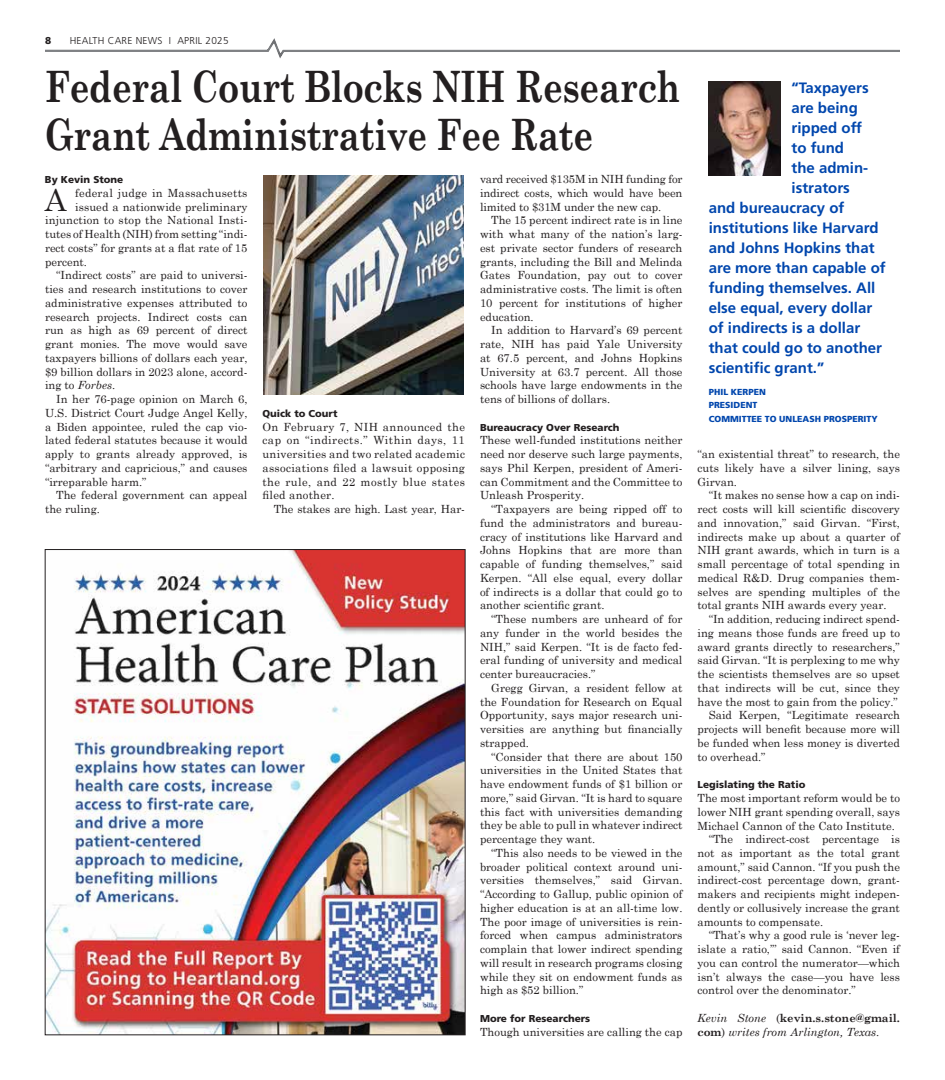
<style>
.page{position:relative;width:945px;height:1080px;background:#fff}
.page>*{position:absolute;margin:0;border:0;box-sizing:border-box;transform-origin:0 0}
.t1{font:700 43.38px/47.5px "Century Schoolbook";letter-spacing:-.01em;color:#231f20;scale:.8 1}
.t2{font:30.25px "Century Schoolbook";color:#231f20}
.t3{font:700 15px "Frutiger LT Std";color:#0046ad}
.t4{font:11.25px/13.8px "Century Schoolbook";color:#231f20;text-align:justify}
.t5{font:italic 11.25px/13.8px "Century Schoolbook";color:#231f20}
.t6{font:11.25px "Century Schoolbook";letter-spacing:.02em;color:#231f20}
.t7{font:900 10px "Frutiger LT Std";color:#231f20}
.t8{font:300 10px "Frutiger LT Std";letter-spacing:.025em;color:#231f20}
.t9{font:900 8.75px/13.8px "Frutiger LT Std";color:#0046ad}
.s1{font-style:italic}
.s2{font-style:normal}
.s3{font-weight:700;font-style:normal}
</style>
<div class="page">
<div style="left:44px;top:37px;width:858px;height:24px;background:#231f20;opacity:.5"></div>
<img style="left:47px;top:551px;width:416px;height:482px">
<img style="left:709px;top:81px;width:71px;height:95px">
<img style="left:263px;top:176px;width:200px;height:218px">
<p class="t7" style="left:45px;top:35px;width:8px">8</p>
<p class="t8" style="left:70px;top:35px;width:160px">HEALTH CARE NEWS I APRIL 2025</p>
<h1 class="t1" style="left:45px;top:63px;width:796px">Federal Court Blocks NIH Research<br>Grant Administrative Fee Rate</h1>
<p class="t7" style="left:45px;top:174px;width:80px">By Kevin Stone</p>
<h2 class="t2" style="left:45px;top:181px;width:23px">A</h2>
<p class="t6" style="left:75px;top:186px;width:174px">federal judge in Massachusetts</p>
<p class="t4" style="left:75px;top:199px;width:174px">issued a nationwide preliminary</p>
<p class="t4" style="left:45px;top:213px;width:204px">injunction to stop the National Insti-</p>
<p class="t4" style="left:45px;top:227px;width:204px">tutes of Health (NIH) from setting “indi-</p>
<p class="t4" style="left:45px;top:241px;width:204px">rect costs” for grants at a flat rate of 15</p>
<p class="t4" style="left:45px;top:254px;width:44px">percent.</p>
<p class="t4" style="left:56px;top:268px;width:193px">“Indirect costs” are paid to universi-</p>
<p class="t4" style="left:45px;top:282px;width:204px">ties and research institutions to cover</p>
<p class="t4" style="left:45px;top:296px;width:204px">administrative expenses attributed to</p>
<p class="t4" style="left:45px;top:309px;width:204px">research projects. Indirect costs can</p>
<p class="t4" style="left:45px;top:323px;width:204px">run as high as 69 percent of direct</p>
<p class="t4" style="left:45px;top:337px;width:204px">grant monies. The move would save</p>
<p class="t4" style="left:45px;top:351px;width:204px">taxpayers billions of dollars each year,</p>
<p class="t4" style="left:45px;top:364px;width:204px">$9 billion dollars in 2023 alone, accord-</p>
<p class="t4" style="left:45px;top:378px;width:72px">ing to <span class="s1">Forbes</span>.</p>
<p class="t4" style="left:56px;top:392px;width:193px">In her 76-page opinion on March 6,</p>
<p class="t4" style="left:45px;top:406px;width:204px">U.S. District Court Judge Angel Kelly,</p>
<p class="t4" style="left:45px;top:419px;width:204px">a Biden appointee, ruled the cap vio-</p>
<p class="t4" style="left:45px;top:433px;width:204px">lated federal statutes because it would</p>
<p class="t4" style="left:45px;top:447px;width:204px">apply to grants already approved, is</p>
<p class="t4" style="left:45px;top:461px;width:204px">“arbitrary and capricious,” and causes</p>
<p class="t4" style="left:45px;top:474px;width:103px">“irreparable harm.”</p>
<p class="t4" style="left:56px;top:488px;width:193px">The federal government can appeal</p>
<p class="t4" style="left:45px;top:502px;width:57px">the ruling.</p>
<p class="t7" style="left:263px;top:407px;width:77px">Quick to Court</p>
<p class="t4" style="left:263px;top:419px;width:204px">On February 7, NIH announced the cap on “indirects.” Within days, 11 universities and two related academic associations filed a lawsuit opposing the rule, and 22 mostly blue states filed another.</p>
<p class="t4" style="left:274px;top:502px;width:193px">The stakes are high. Last year, Har-</p>
<p class="t4" style="left:480px;top:172px;width:204px">vard received $135M in NIH funding for indirect costs, which would have been limited to $31M under the new cap.</p>
<p class="t4" style="left:480px;top:213px;width:204px;text-indent:11px">The 15 percent indirect rate is in line with what many of the nation’s larg&shy;est private sector funders of research grants, including the Bill and Melinda Gates Foundation, pay out to cover administrative costs. The limit is often 10 percent for institutions of higher education.</p>
<p class="t4" style="left:480px;top:323px;width:204px;text-indent:11px">In addition to Harvard’s 69 percent rate, NIH has paid Yale University at 67.5 percent, and Johns Hopkins University at 63.7 percent. All those schools have large endowments in the tens of billions of dollars.</p>
<p class="t7" style="left:480px;top:421px;width:141px">Bureaucracy Over Research</p>
<p class="t4" style="left:480px;top:433px;width:204px">These well-funded institutions neither need nor deserve such large payments, says Phil Kerpen, president of Ameri&shy;can Commitment and the Committee to Unleash Prosperity.</p>
<p class="t4" style="left:480px;top:502px;width:204px;text-indent:11px">“Taxpayers are being ripped off to fund the administrators and bureau&shy;cracy of institutions like Harvard and Johns Hopkins that are more than capable of funding themselves,” said Kerpen. “All else equal, every dollar of indirects is a dollar that could go to another scientific grant.</p>
<p class="t4" style="left:480px;top:612px;width:204px;text-indent:11px">“These numbers are unheard of for any funder in the world besides the NIH,” said Kerpen. “It is de facto fed&shy;eral funding of university and medical center bureaucracies.”</p>
<p class="t4" style="left:480px;top:681px;width:204px;text-indent:11px">Gregg Girvan, a resident fellow at the Foundation for Research on Equal Opportunity, says major research uni&shy;versities are anything but financially strapped.</p>
<p class="t4" style="left:480px;top:749px;width:204px;text-indent:11px">“Consider that there are about 150 universities in the United States that have endowment funds of $1 billion or more,” said Girvan. “It is hard to square this fact with universities demanding they be able to pull in whatever indirect percentage they want.</p>
<p class="t4" style="left:480px;top:846px;width:204px;text-indent:11px">“This also needs to be viewed in the broader political context around uni&shy;versities themselves,” said Girvan. “According to Gallup, public opinion of higher education is at an all-time low.<br>The poor image of universities is rein&shy;forced when campus administrators complain that lower indirect spending will result in research programs closing while they sit on endowment funds as high as $52 billion.”</p>
<p class="t7" style="left:480px;top:1012px;width:112px">More for Researchers</p>
<p class="t4" style="left:480px;top:1025px;width:204px">Though universities are calling the cap</p>
<h3 class="t3" style="left:792px;top:79px;width:79px">“Taxpayers</h3>
<h3 class="t3" style="left:792px;top:99px;width:68px">are being</h3>
<h3 class="t3" style="left:792px;top:119px;width:72px">ripped off</h3>
<h3 class="t3" style="left:792px;top:139px;width:54px">to fund</h3>
<h3 class="t3" style="left:792px;top:159px;width:78px">the admin-</h3>
<h3 class="t3" style="left:792px;top:179px;width:60px">istrators</h3>
<h3 class="t3" style="left:709px;top:199px;width:137px">and bureaucracy of</h3>
<h3 class="t3" style="left:709px;top:219px;width:171px">institutions like Harvard</h3>
<h3 class="t3" style="left:709px;top:239px;width:167px">and Johns Hopkins that</h3>
<h3 class="t3" style="left:709px;top:259px;width:179px">are more than capable of</h3>
<h3 class="t3" style="left:709px;top:279px;width:168px">funding themselves. All</h3>
<h3 class="t3" style="left:709px;top:299px;width:165px">else equal, every dollar</h3>
<h3 class="t3" style="left:709px;top:319px;width:153px">of indirects is a dollar</h3>
<h3 class="t3" style="left:709px;top:339px;width:175px">that could go to another</h3>
<h3 class="t3" style="left:709px;top:359px;width:117px">scientific grant.”</h3>
<p class="t9" style="left:709px;top:385px;width:170px">PHIL KERPEN<br>PRESIDENT<br>COMMITTEE TO UNLEASH PROSPERITY</p>
<p class="t4" style="left:698px;top:447px;width:204px">“an existential threat” to research, the cuts likely have a silver lining, says Girvan.</p>
<p class="t4" style="left:698px;top:488px;width:204px;text-indent:11px">“It makes no sense how a cap on indi&shy;rect costs will kill scientific discovery and innovation,” said Girvan. “First, indirects make up about a quarter of NIH grant awards, which in turn is a small percentage of total spending in medical R&amp;D. Drug companies them&shy;selves are spending multiples of the total grants NIH awards every year.</p>
<p class="t4" style="left:709px;top:612px;width:193px">“In addition, reducing indirect spend-</p>
<p class="t4" style="left:698px;top:626px;width:204px">ing means those funds are freed up to</p>
<p class="t4" style="left:698px;top:639px;width:204px">award grants directly to researchers,”</p>
<p class="t4" style="left:698px;top:653px;width:204px">said Girvan. “It is perplexing to me why</p>
<p class="t4" style="left:698px;top:667px;width:204px">the scientists themselves are so upset</p>
<p class="t4" style="left:698px;top:681px;width:204px">that indirects will be cut, since they</p>
<p class="t4" style="left:698px;top:694px;width:202px">have the most to gain from the policy.”</p>
<p class="t4" style="left:709px;top:708px;width:193px">Said Kerpen, “Legitimate research</p>
<p class="t4" style="left:698px;top:722px;width:204px">projects will benefit because more will</p>
<p class="t4" style="left:698px;top:736px;width:204px">be funded when less money is diverted</p>
<p class="t4" style="left:698px;top:749px;width:70px">to overhead.”</p>
<p class="t7" style="left:698px;top:779px;width:109px">Legislating the Ratio</p>
<p class="t4" style="left:698px;top:791px;width:204px">The most important reform would be to</p>
<p class="t4" style="left:698px;top:805px;width:204px">lower NIH grant spending overall, says</p>
<p class="t4" style="left:698px;top:818px;width:199px">Michael Cannon of the Cato Institute.</p>
<p class="t4" style="left:709px;top:832px;width:193px">“The indirect-cost percentage is</p>
<p class="t4" style="left:698px;top:846px;width:204px">not as important as the total grant</p>
<p class="t4" style="left:698px;top:860px;width:204px">amount,” said Cannon. “If you push the</p>
<p class="t4" style="left:698px;top:873px;width:204px">indirect-cost percentage down, grant-</p>
<p class="t4" style="left:698px;top:887px;width:204px">makers and recipients might indepen-</p>
<p class="t4" style="left:698px;top:901px;width:204px">dently or collusively increase the grant</p>
<p class="t4" style="left:698px;top:915px;width:127px">amounts to compensate.</p>
<p class="t4" style="left:709px;top:928px;width:193px">“That’s why a good rule is ‘never leg-</p>
<p class="t4" style="left:698px;top:942px;width:204px">islate a ratio,’” said Cannon. “Even if</p>
<p class="t4" style="left:698px;top:956px;width:204px">you can control the numerator—which</p>
<p class="t4" style="left:698px;top:970px;width:204px">isn’t always the case—you have less</p>
<p class="t4" style="left:698px;top:983px;width:160px">control over the denominator.”</p>
<p class="t5" style="left:698px;top:1011px;width:204px">Kevin Stone <span class="s2">(</span><span class="s3">kevin.s.stone@gmail. com</span><span class="s2">)</span> writes from Arlington, Texas<span class="s2">.</span></p>
</div>
